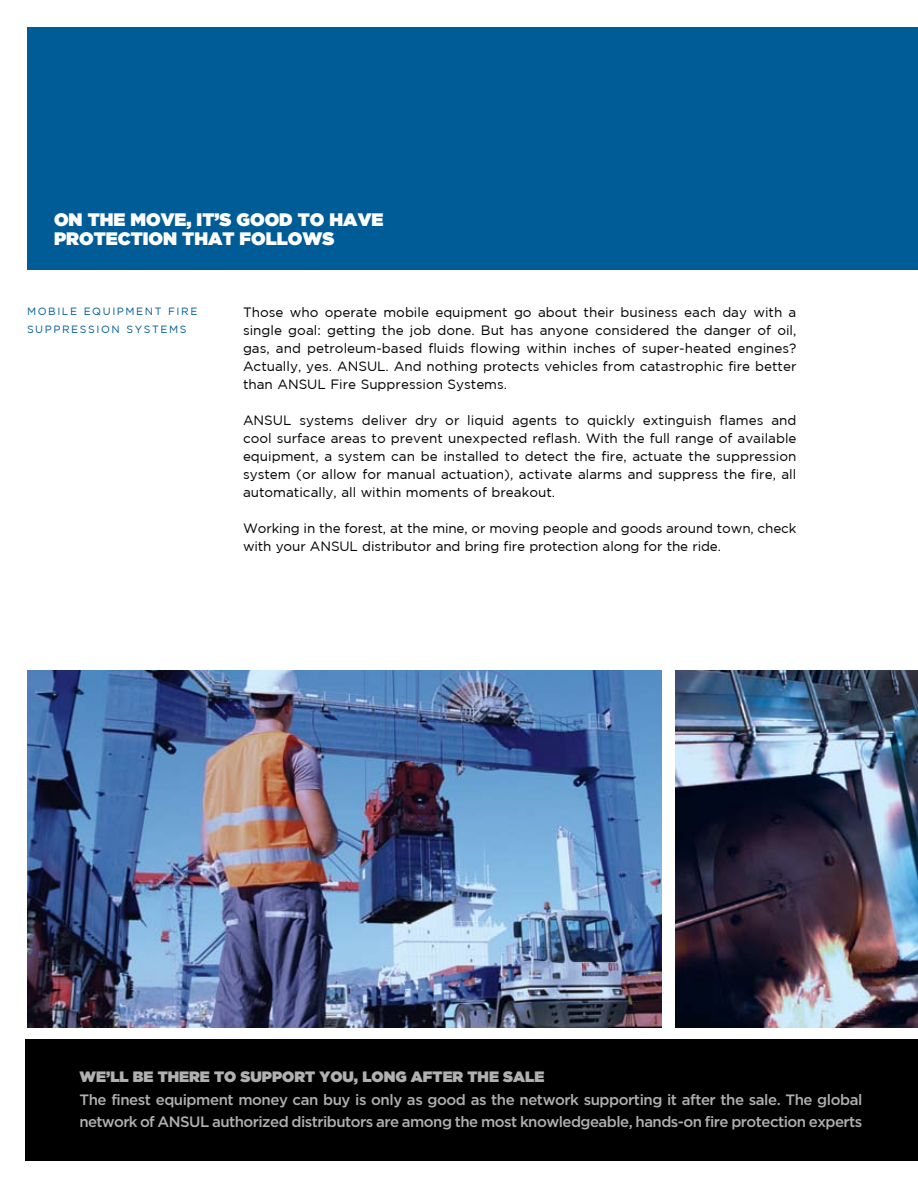
<style>
.page{position:relative;width:918px;height:1188px;background:#fff}
.page>*{position:absolute;margin:0;border:0;box-sizing:border-box;transform-origin:0 0}
.t1{font:900 18px/19.5px "Gotham";color:#fff}
.t2{font:500 15px/22.5px "Gotham";letter-spacing:-.035em;color:#b0b0b1}
.t3{font:900 15px "Gotham";color:#b0b0b1}
.t4{font:13.5px/18px "Gotham";letter-spacing:-.01em;color:#000;text-align:justify}
.t5{font:10.5px/18px "Gotham";letter-spacing:.15em;color:#005c96}
</style>
<div class="page">
<img style="left:27px;top:671px;width:635px;height:357px">
<img style="left:675px;top:670px;width:243px;height:358px">
<div style="left:27px;top:27px;width:891px;height:243px;background:#005c96"></div>
<div style="left:26px;top:1040px;width:892px;height:121px;background:#000"></div>
<h1 class="t1" style="left:54px;top:209px;width:331px">ON THE MOVE, IT’S GOOD TO HAVE<br>PROTECTION THAT FOLLOWS</h1>
<p class="t5" style="left:27px;top:302px;width:172px">MOBILE EQUIPMENT FIRE<br>SUPPRESSION SYSTEMS</p>
<p class="t4" style="left:243px;top:303px;width:555px">Those who operate mobile equipment go about their business each day with a single goal: getting the job done. But has anyone considered the danger of oil, gas, and petroleum-based fluids flowing within inches of super-heated engines?<br>Actually, yes. ANSUL. And nothing protects vehicles from catastrophic fire better than ANSUL Fire Suppression Systems.</p>
<p class="t4" style="left:243px;top:411px;width:555px">ANSUL systems deliver dry or liquid agents to quickly extinguish flames and cool surface areas to prevent unexpected reflash. With the full range of available equipment, a system can be installed to detect the fire, actuate the suppression system (or allow for manual actuation), activate alarms and suppress the fire, all automatically, all within moments of breakout.</p>
<p class="t4" style="left:243px;top:519px;width:555px">Working in the forest, at the mine, or moving people and goods around town, check with your ANSUL distributor and bring fire protection along for the ride.</p>
<p class="t3" style="left:80px;top:1068px;width:466px">WE’LL BE THERE TO SUPPORT YOU, LONG AFTER THE SALE</p>
<p class="t2" style="left:80px;top:1088px;width:784px">The finest equipment money can buy is only as good as the network supporting it after the sale. The global network of ANSUL authorized distributors are among the most knowledgeable, hands-on fire protection experts</p>
</div>
